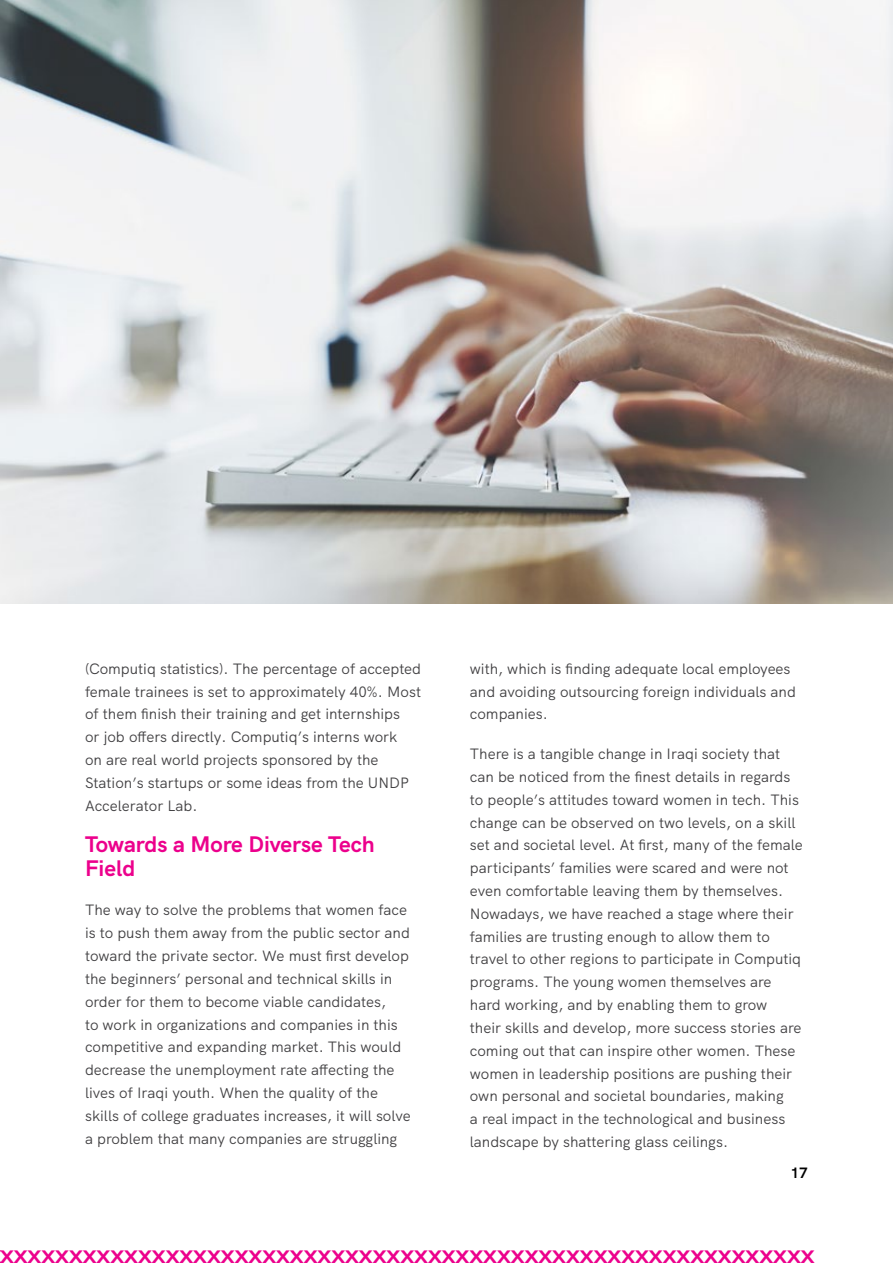
<style>
.page{position:relative;width:893px;height:1263px;background:#fff}
.page>*{position:absolute;margin:0;border:0;box-sizing:border-box;transform-origin:0 0}
.t1{font:700 22.5px/24px "HK Grotesk";color:#ec008c}
.t2{font:500 18px "Campaign";color:#ec008c}
.t3{font:15px/22.8px "HK Grotesk";color:#414042}
.t4{font:700 15px "HK Grotesk";color:#000}
</style>
<div class="page">
<img style="left:0;top:0;width:893px;height:604px">
<svg style="left:14px;top:0;width:5px;height:5px"></svg>
<p class="t3" style="left:85px;top:656px;width:338px">(Computiq statistics). The percentage of accepted female trainees is set to approximately 40%. Most of them finish their training and get internships<br>or job offers directly. Computiq’s interns work<br>on are real world projects sponsored by the Station’s startups or some ideas from the UNDP Accelerator Lab.</p>
<h1 class="t1" style="left:85px;top:830px;width:291px">Towards a More Diverse Tech<br>Field</h1>
<p class="t3" style="left:85px;top:897px;width:327px">The way to solve the problems that women face is to push them away from the public sector and toward the private sector. We must first develop the beginners’ personal and technical skills in order for them to become viable candidates,<br>to work in organizations and companies in this competitive and expanding market. This would decrease the unemployment rate affecting the lives of Iraqi youth. When the quality of the skills of college graduates increases, it will solve a problem that many companies are struggling</p>
<p class="t3" style="left:470px;top:656px;width:327px">with, which is finding adequate local employees and avoiding outsourcing foreign individuals and companies.</p>
<p class="t3" style="left:470px;top:741px;width:335px">There is a tangible change in Iraqi society that can be noticed from the finest details in regards to people’s attitudes toward women in tech. This change can be observed on two levels, on a skill set and societal level. At first, many of the female participants’ families were scared and were not even comfortable leaving them by themselves.<br>Nowadays, we have reached a stage where their families are trusting enough to allow them to travel to other regions to participate in Computiq programs. The young women themselves are hard working, and by enabling them to grow<br>their skills and develop, more success stories are coming out that can inspire other women. These women in leadership positions are pushing their own personal and societal boundaries, making<br>a real impact in the technological and business landscape by shattering glass ceilings.</p>
<p class="t4" style="left:790px;top:1161px;width:19px">17</p>
<p class="t2" style="left:0;top:1246px;width:816px">XXXXXXXXXXXXXXXXXXXXXXXXXXXXXXXXXXXXXXXXXXXXXXXXXXXXXXXXXXX</p>
</div>
